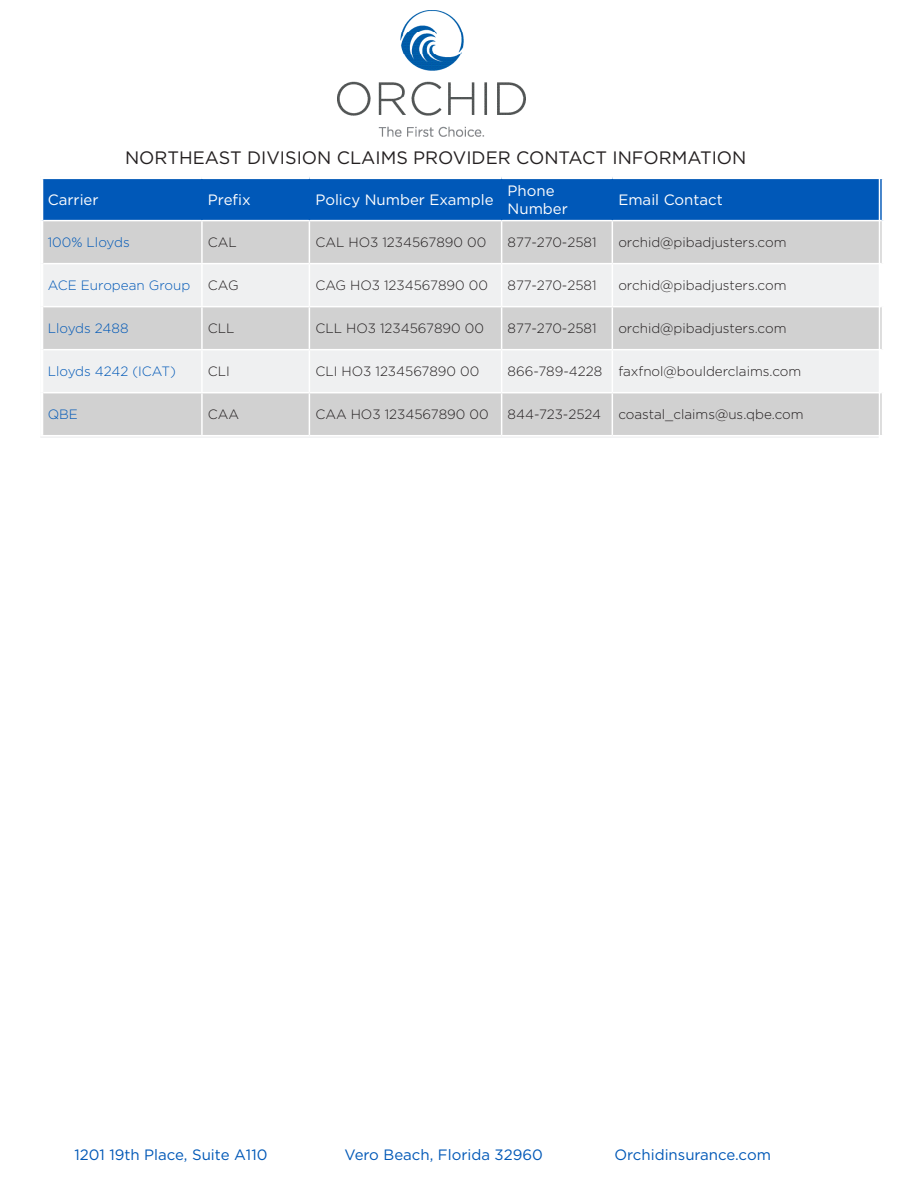
<style>
.page{position:relative;width:918px;height:1188px;background:#fff}
.page>*{position:absolute;margin:0;border:0;box-sizing:border-box;transform-origin:0 0}
.t1{font:18px "Gotham";color:#231f20}
.t2{font:15px "Gotham";color:#0058b7}
.t3{font:15px/18px "Gotham";color:#fff}
.t4{font:300 13.5px "Gotham";color:#231f20}
.t5{font:300 13.5px "Gotham";color:#0058b7}
</style>
<div class="page">
<div style="left:43px;top:179px;width:839px;height:41px;background:#0058b8"></div>
<svg style="left:43px;top:221px;width:839px;height:214px;fill:#d1d1d1"></svg>
<hr style="left:201px;top:221px;width:2px;height:42px;background:#fff">
<hr style="left:309px;top:221px;width:1px;height:42px;background:#fff">
<hr style="left:501px;top:221px;width:1px;height:42px;background:#fff">
<hr style="left:612px;top:221px;width:1px;height:42px;background:#fff">
<hr style="left:43px;top:263px;width:159px;height:1px;background:#fff">
<hr style="left:202px;top:263px;width:107px;height:1px;background:#fff">
<hr style="left:201px;top:264px;width:2px;height:42px;background:#fff">
<hr style="left:309px;top:263px;width:193px;height:1px;background:#fff">
<hr style="left:309px;top:264px;width:1px;height:42px;background:#fff">
<hr style="left:502px;top:263px;width:110px;height:1px;background:#fff">
<hr style="left:501px;top:264px;width:1px;height:42px;background:#fff">
<hr style="left:612px;top:263px;width:270px;height:1px;background:#fff">
<hr style="left:612px;top:264px;width:1px;height:42px;background:#fff">
<hr style="left:43px;top:306px;width:159px;height:1px;background:#fff">
<hr style="left:202px;top:306px;width:107px;height:1px;background:#fff">
<hr style="left:201px;top:307px;width:2px;height:42px;background:#fff">
<hr style="left:309px;top:306px;width:193px;height:1px;background:#fff">
<hr style="left:309px;top:307px;width:1px;height:42px;background:#fff">
<hr style="left:502px;top:306px;width:110px;height:1px;background:#fff">
<hr style="left:501px;top:307px;width:1px;height:42px;background:#fff">
<hr style="left:612px;top:306px;width:270px;height:1px;background:#fff">
<hr style="left:612px;top:307px;width:1px;height:42px;background:#fff">
<hr style="left:43px;top:349px;width:159px;height:1px;background:#fff">
<hr style="left:202px;top:349px;width:107px;height:1px;background:#fff">
<hr style="left:201px;top:350px;width:2px;height:42px;background:#fff">
<hr style="left:309px;top:349px;width:193px;height:1px;background:#fff">
<hr style="left:309px;top:350px;width:1px;height:42px;background:#fff">
<hr style="left:502px;top:349px;width:110px;height:1px;background:#fff">
<hr style="left:501px;top:350px;width:1px;height:42px;background:#fff">
<hr style="left:612px;top:349px;width:270px;height:1px;background:#fff">
<hr style="left:612px;top:350px;width:1px;height:42px;background:#fff">
<hr style="left:43px;top:392px;width:159px;height:1px;background:#fff">
<hr style="left:202px;top:392px;width:107px;height:1px;background:#fff">
<hr style="left:201px;top:393px;width:2px;height:42px;background:#fff">
<hr style="left:309px;top:392px;width:193px;height:1px;background:#fff">
<hr style="left:309px;top:393px;width:1px;height:42px;background:#fff">
<hr style="left:502px;top:392px;width:110px;height:1px;background:#fff">
<hr style="left:501px;top:393px;width:1px;height:42px;background:#fff">
<hr style="left:612px;top:392px;width:270px;height:1px;background:#fff">
<hr style="left:612px;top:393px;width:1px;height:42px;background:#fff">
<hr style="left:201px;top:179px;width:2px;height:41px;background:#0058b8">
<hr style="left:309px;top:179px;width:1px;height:41px;background:#0058b8">
<hr style="left:501px;top:179px;width:1px;height:41px;background:#0058b8">
<hr style="left:612px;top:179px;width:1px;height:41px;background:#0058b8">
<div style="left:39px;top:175px;width:841px;height:264px;border:2px solid #fff"></div>
<img style="left:337px;top:10px;width:188px;height:126px">
<p class="t1" style="left:125px;top:148px;width:623px">NORTHEAST DIVISION CLAIMS PROVIDER CONTACT INFORMATION</p>
<p class="t3" style="left:48px;top:190px;width:52px">Carrier</p>
<p class="t3" style="left:208px;top:190px;width:44px">Prefix</p>
<p class="t3" style="left:315px;top:190px;width:180px">Policy Number Example</p>
<p class="t3" style="left:508px;top:181px;width:62px">Phone<br>Number</p>
<p class="t3" style="left:618px;top:190px;width:106px">Email Contact</p>
<p class="t5" style="left:48px;top:235px;width:84px">100% Lloyds</p>
<p class="t4" style="left:208px;top:235px;width:30px">CAL</p>
<p class="t4" style="left:315px;top:235px;width:172px">CAL HO3 1234567890 00</p>
<p class="t4" style="left:508px;top:235px;width:90px">877-270-2581</p>
<p class="t4" style="left:618px;top:235px;width:170px">orchid@pibadjusters.com</p>
<p class="t5" style="left:48px;top:278px;width:144px">ACE European Group</p>
<p class="t4" style="left:208px;top:278px;width:32px">CAG</p>
<p class="t4" style="left:315px;top:278px;width:174px">CAG HO3 1234567890 00</p>
<p class="t4" style="left:508px;top:278px;width:90px">877-270-2581</p>
<p class="t4" style="left:618px;top:278px;width:170px">orchid@pibadjusters.com</p>
<p class="t5" style="left:48px;top:321px;width:82px">Lloyds 2488</p>
<p class="t4" style="left:208px;top:321px;width:28px">CLL</p>
<p class="t4" style="left:315px;top:321px;width:170px">CLL HO3 1234567890 00</p>
<p class="t4" style="left:508px;top:321px;width:90px">877-270-2581</p>
<p class="t4" style="left:618px;top:321px;width:170px">orchid@pibadjusters.com</p>
<p class="t5" style="left:48px;top:364px;width:130px">Lloyds 4242 (ICAT)</p>
<p class="t4" style="left:208px;top:364px;width:24px">CLI</p>
<p class="t4" style="left:315px;top:364px;width:165px">CLI HO3 1234567890 00</p>
<p class="t4" style="left:508px;top:364px;width:96px">866-789-4228</p>
<p class="t4" style="left:618px;top:364px;width:185px">faxfnol@boulderclaims.com</p>
<p class="t5" style="left:48px;top:407px;width:32px">QBE</p>
<p class="t4" style="left:208px;top:407px;width:33px">CAA</p>
<p class="t4" style="left:315px;top:407px;width:175px">CAA HO3 1234567890 00</p>
<p class="t4" style="left:508px;top:407px;width:95px">844-723-2524</p>
<p class="t4" style="left:618px;top:407px;width:187px">coastal_claims@us.qbe.com</p>
<p class="t2" style="left:74px;top:1146px;width:194px">1201 19th Place, Suite A110</p>
<p class="t2" style="left:344px;top:1146px;width:200px">Vero Beach, Florida 32960</p>
<p class="t2" style="left:614px;top:1146px;width:158px">Orchidinsurance.com</p>
</div>
